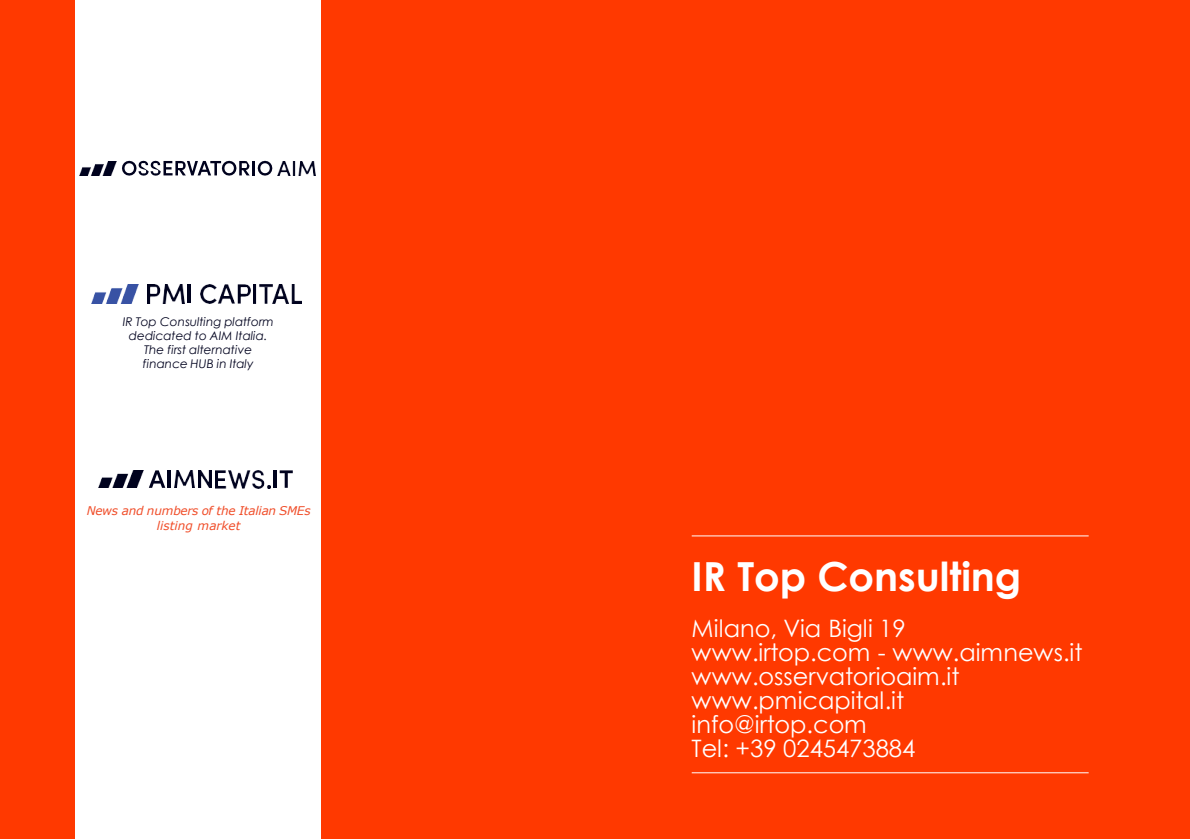
<style>
.page{position:relative;width:1190px;height:840px;background:#fff}
.page>*{position:absolute;margin:0;border:0;box-sizing:border-box;transform-origin:0 0}
.t1{font:700 40px "Century Gothic";color:#fff}
.t2{font:24px/24px "Century Gothic";color:#fff}
.t3{font:italic 12px/14.2px "Century Gothic";color:#00021e;text-align:center}
.t4{font:italic 12px/14.4px "Verdana";letter-spacing:-.015em;color:#f04e2a;text-align:center}
</style>
<div class="page">
<div style="left:320px;top:0;width:870px;height:839px;background:#ff3900"></div>
<div style="left:0;top:0;width:75px;height:839px;background:#ff3900"></div>
<hr style="left:692px;top:536px;width:397px;height:1px;background:#fff">
<hr style="left:692px;top:772px;width:397px;height:1px;background:#fff">
<img style="left:98px;top:470px;width:46px;height:18px">
<svg style="left:149px;top:470px;width:16px;height:18px"></svg>
<hr style="left:167px;top:470px;width:4px;height:18px;background:#00021e">
<img style="left:174px;top:470px;width:21px;height:18px">
<img style="left:198px;top:470px;width:13px;height:18px">
<img style="left:216px;top:470px;width:54px;height:18px">
<hr style="left:274px;top:470px;width:3px;height:18px;background:#00021e">
<svg style="left:280px;top:470px;width:13px;height:18px"></svg>
<img style="left:79px;top:161px;width:38px;height:14px">
<svg style="left:122px;top:161px;width:128px;height:15px"></svg>
<hr style="left:252px;top:161px;width:3px;height:14px;background:#00021e">
<svg style="left:258px;top:161px;width:14px;height:15px"></svg>
<img style="left:278px;top:161px;width:38px;height:14px">
<img style="left:147px;top:285px;width:37px;height:18px">
<hr style="left:188px;top:285px;width:3px;height:18px;background:#00021e">
<img style="left:201px;top:285px;width:49px;height:18px">
<img style="left:253px;top:285px;width:49px;height:18px">
<img style="left:91px;top:285px;width:47px;height:18px">
<p class="t3" style="left:123px;top:315px;width:153px">IR Top Consulting platform dedicated to AIM Italia.</p>
<p class="t3" style="left:143px;top:343px;width:112px;text-align:left">The first alternative finance HUB in Italy</p>
<p class="t4" style="left:87px;top:504px;width:225px">News and numbers of the Italian SMEs listing market</p>
<p class="t1" style="left:692px;top:546px;width:331px">IR Top Consulting</p>
<p class="t2" style="left:692px;top:616px;width:392px">Milano, Via Bigli 19 www.irtop.com - www.aimnews.it www.osservatorioaim.it www.pmicapital.it info@irtop.com</p>
<p class="t2" style="left:692px;top:736px;width:225px">Tel: +39 0245473884</p>
</div>
